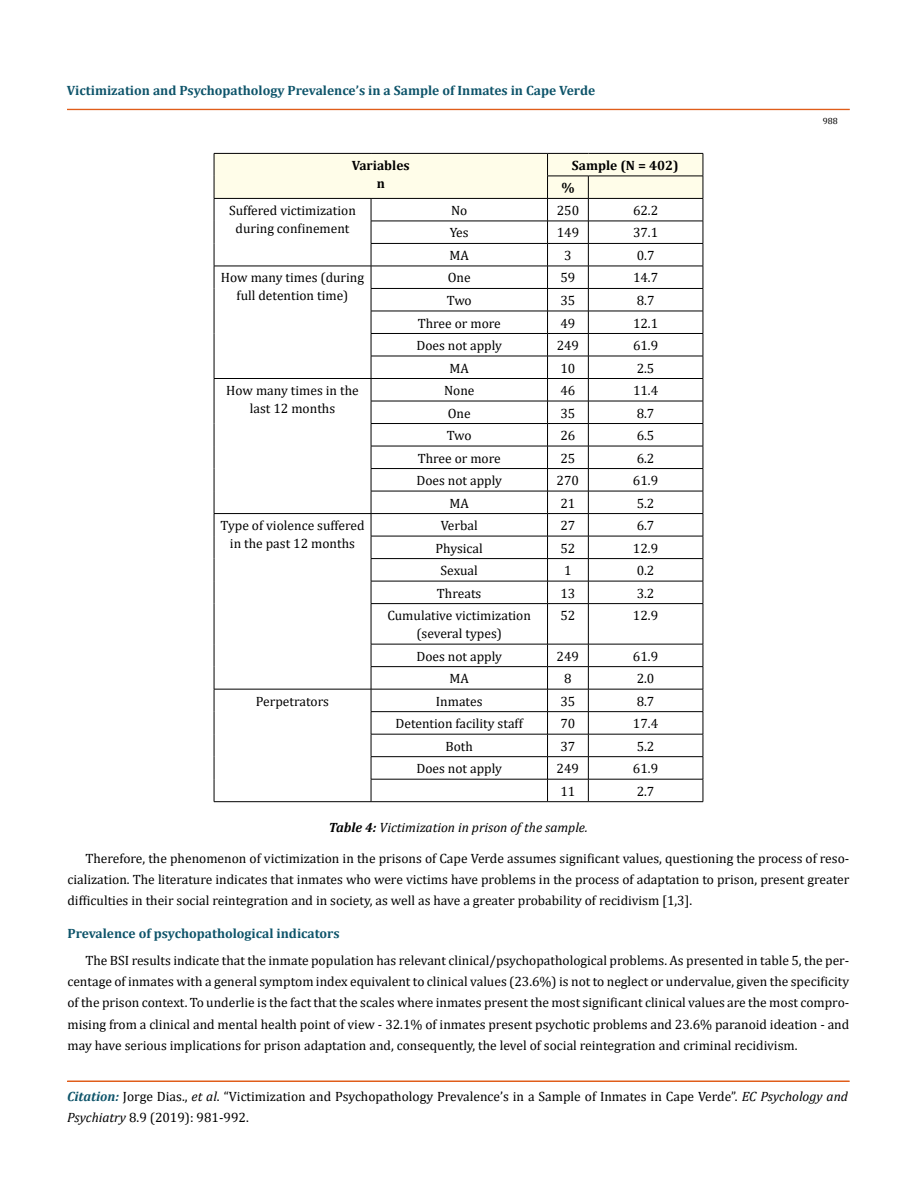
<style>
.page{position:relative;width:917px;height:1190px;background:#fff}
.page>*{position:absolute;margin:0;border:0;box-sizing:border-box;transform-origin:0 0}
.t1{font:13.5px/21px "Cambria";color:#000;text-align:center}
.t2{font:700 13.5px "Cambria";color:#0e546a}
.t3{font:italic 13.5px "Cambria";color:#000}
.t4{font:700 13.5px/18px "Cambria";color:#000;text-align:center}
.t5{font:9px "Cambria";color:#000}
.s1{font-weight:700}
.s2{font-weight:700;font-style:italic;color:#0e546a}
.s3{font-style:italic}
</style>
<div class="page">
<div style="left:67px;top:109px;width:782px;height:1px;border:1px solid #e05d1a"></div>
<div style="left:67px;top:1081px;width:782px;height:1px;border:1px solid #e05d1a"></div>
<svg style="left:214px;top:153px;width:489px;height:450px"></svg>
<hr style="left:214px;top:603px;width:1px;height:41px;background:#000">
<hr style="left:371px;top:603px;width:176px;height:1px;background:#000">
<hr style="left:371px;top:604px;width:1px;height:40px;background:#000">
<hr style="left:547px;top:603px;width:41px;height:1px;background:#000">
<hr style="left:547px;top:604px;width:1px;height:40px;background:#000">
<hr style="left:588px;top:603px;width:115px;height:1px;background:#000">
<hr style="left:588px;top:604px;width:1px;height:40px;background:#000">
<hr style="left:702px;top:604px;width:1px;height:40px;background:#000">
<hr style="left:371px;top:644px;width:176px;height:1px;background:#000">
<hr style="left:547px;top:644px;width:41px;height:1px;background:#000">
<hr style="left:588px;top:644px;width:115px;height:1px;background:#000">
<hr style="left:371px;top:666px;width:176px;height:1px;background:#000">
<hr style="left:547px;top:666px;width:41px;height:1px;background:#000">
<hr style="left:588px;top:666px;width:115px;height:1px;background:#000">
<hr style="left:214px;top:689px;width:157px;height:1px;background:#000">
<hr style="left:371px;top:689px;width:176px;height:1px;background:#000">
<hr style="left:547px;top:689px;width:41px;height:1px;background:#000">
<hr style="left:588px;top:689px;width:115px;height:1px;background:#000">
<hr style="left:371px;top:711px;width:176px;height:1px;background:#000">
<hr style="left:547px;top:711px;width:41px;height:1px;background:#000">
<hr style="left:588px;top:711px;width:115px;height:1px;background:#000">
<hr style="left:371px;top:734px;width:176px;height:1px;background:#000">
<hr style="left:547px;top:734px;width:41px;height:1px;background:#000">
<hr style="left:588px;top:734px;width:115px;height:1px;background:#000">
<hr style="left:371px;top:756px;width:176px;height:1px;background:#000">
<hr style="left:547px;top:756px;width:41px;height:1px;background:#000">
<hr style="left:588px;top:756px;width:115px;height:1px;background:#000">
<svg style="left:214px;top:644px;width:1px;height:157px"></svg>
<hr style="left:371px;top:779px;width:176px;height:1px;background:#000">
<svg style="left:371px;top:644px;width:1px;height:157px"></svg>
<hr style="left:547px;top:779px;width:41px;height:1px;background:#000">
<svg style="left:547px;top:644px;width:1px;height:157px"></svg>
<hr style="left:588px;top:779px;width:115px;height:1px;background:#000">
<svg style="left:588px;top:644px;width:1px;height:157px"></svg>
<svg style="left:702px;top:644px;width:1px;height:157px"></svg>
<hr style="left:214px;top:801px;width:157px;height:1px;background:#000">
<hr style="left:371px;top:801px;width:176px;height:1px;background:#000">
<hr style="left:547px;top:801px;width:41px;height:1px;background:#000">
<hr style="left:588px;top:801px;width:115px;height:1px;background:#000">
<p class="t2" style="left:67px;top:81px;width:530px">Victimization and Psychopathology Prevalence’s in a Sample of Inmates in Cape Verde</p>
<p class="t4" style="left:352px;top:156px;width:60px">Variables n</p>
<p class="t4" style="left:561px;top:154px;width:119px;line-height:22.5px;text-align:left;text-indent:10px">Sample (N = 402) %</p>
<p class="t1" style="left:229px;top:201px;width:128px;line-height:18px">Suffered victimization during confinement</p>
<p class="t1" style="left:451px;top:200px;width:18px">No</p>
<p class="t1" style="left:556px;top:200px;width:24px">250</p>
<p class="t1" style="left:633px;top:200px;width:27px">62.2</p>
<p class="t1" style="left:450px;top:222px;width:20px">Yes</p>
<p class="t1" style="left:556px;top:222px;width:24px">149</p>
<p class="t1" style="left:633px;top:222px;width:27px">37.1</p>
<p class="t1" style="left:449px;top:245px;width:21px">MA</p>
<p class="t1" style="left:564px;top:245px;width:9px">3</p>
<p class="t1" style="left:636px;top:245px;width:19px">0.7</p>
<p class="t1" style="left:221px;top:269px;width:145px;line-height:18px">How many times (during full detention time)</p>
<p class="t1" style="left:448px;top:267px;width:24px">One</p>
<p class="t1" style="left:560px;top:267px;width:16px">59</p>
<p class="t1" style="left:633px;top:267px;width:27px">14.7</p>
<p class="t1" style="left:446px;top:290px;width:27px">Two</p>
<p class="t1" style="left:560px;top:290px;width:16px">35</p>
<p class="t1" style="left:636px;top:290px;width:19px">8.7</p>
<p class="t1" style="left:417px;top:312px;width:85px">Three or more</p>
<p class="t1" style="left:560px;top:312px;width:16px">49</p>
<p class="t1" style="left:633px;top:312px;width:27px">12.1</p>
<p class="t1" style="left:416px;top:335px;width:87px">Does not apply</p>
<p class="t1" style="left:556px;top:335px;width:24px">249</p>
<p class="t1" style="left:633px;top:335px;width:27px">61.9</p>
<p class="t1" style="left:449px;top:357px;width:21px">MA</p>
<p class="t1" style="left:560px;top:357px;width:16px">10</p>
<p class="t1" style="left:636px;top:357px;width:19px">2.5</p>
<p class="t1" style="left:226px;top:381px;width:134px;line-height:18px">How many times in the last 12 months</p>
<p class="t1" style="left:444px;top:380px;width:32px">None</p>
<p class="t1" style="left:560px;top:380px;width:16px">46</p>
<p class="t1" style="left:633px;top:380px;width:27px">11.4</p>
<p class="t1" style="left:448px;top:402px;width:24px">One</p>
<p class="t1" style="left:560px;top:402px;width:16px">35</p>
<p class="t1" style="left:636px;top:402px;width:19px">8.7</p>
<p class="t1" style="left:446px;top:425px;width:27px">Two</p>
<p class="t1" style="left:560px;top:425px;width:16px">26</p>
<p class="t1" style="left:636px;top:425px;width:19px">6.5</p>
<p class="t1" style="left:417px;top:447px;width:85px">Three or more</p>
<p class="t1" style="left:560px;top:447px;width:16px">25</p>
<p class="t1" style="left:636px;top:447px;width:19px">6.2</p>
<p class="t1" style="left:416px;top:470px;width:87px">Does not apply</p>
<p class="t1" style="left:556px;top:470px;width:24px">270</p>
<p class="t1" style="left:633px;top:470px;width:27px">61.9</p>
<p class="t1" style="left:449px;top:492px;width:21px">MA</p>
<p class="t1" style="left:560px;top:492px;width:16px">21</p>
<p class="t1" style="left:636px;top:492px;width:19px">5.2</p>
<p class="t1" style="left:220px;top:516px;width:146px;line-height:18px">Type of violence suffered in the past 12 months</p>
<p class="t1" style="left:440px;top:515px;width:38px">Verbal</p>
<p class="t1" style="left:560px;top:515px;width:16px">27</p>
<p class="t1" style="left:636px;top:515px;width:19px">6.7</p>
<p class="t1" style="left:435px;top:537px;width:49px">Physical</p>
<p class="t1" style="left:560px;top:537px;width:16px">52</p>
<p class="t1" style="left:633px;top:537px;width:27px">12.9</p>
<p class="t1" style="left:440px;top:560px;width:39px">Sexual</p>
<p class="t1" style="left:564px;top:560px;width:9px">1</p>
<p class="t1" style="left:636px;top:560px;width:19px">0.2</p>
<p class="t1" style="left:437px;top:582px;width:46px">Threats</p>
<p class="t1" style="left:560px;top:582px;width:16px">13</p>
<p class="t1" style="left:636px;top:582px;width:19px">3.2</p>
<p class="t1" style="left:387px;top:606px;width:145px;line-height:18px">Cumulative victimization (several types)</p>
<p class="t1" style="left:560px;top:605px;width:16px">52</p>
<p class="t1" style="left:633px;top:605px;width:27px">12.9</p>
<p class="t1" style="left:416px;top:645px;width:87px">Does not apply</p>
<p class="t1" style="left:556px;top:645px;width:24px">249</p>
<p class="t1" style="left:633px;top:645px;width:27px">61.9</p>
<p class="t1" style="left:449px;top:668px;width:21px">MA</p>
<p class="t1" style="left:564px;top:668px;width:9px">8</p>
<p class="t1" style="left:636px;top:668px;width:19px">2.0</p>
<p class="t5" style="left:822px;top:115px;width:16px">988</p>
<p class="t1" style="left:256px;top:690px;width:75px">Perpetrators</p>
<p class="t1" style="left:436px;top:690px;width:48px">Inmates</p>
<p class="t1" style="left:560px;top:690px;width:16px">35</p>
<p class="t1" style="left:636px;top:690px;width:19px">8.7</p>
<p class="t1" style="left:395px;top:713px;width:129px">Detention facility staff</p>
<p class="t1" style="left:560px;top:713px;width:16px">70</p>
<p class="t1" style="left:633px;top:713px;width:27px">17.4</p>
<p class="t1" style="left:445px;top:735px;width:29px">Both</p>
<p class="t1" style="left:560px;top:735px;width:16px">37</p>
<p class="t1" style="left:636px;top:735px;width:19px">5.2</p>
<p class="t1" style="left:416px;top:758px;width:87px">Does not apply</p>
<p class="t1" style="left:556px;top:758px;width:24px">249</p>
<p class="t1" style="left:633px;top:758px;width:27px">61.9</p>
<p class="t1" style="left:560px;top:780px;width:16px">11</p>
<p class="t1" style="left:636px;top:780px;width:19px">2.7</p>
<p class="t3" style="left:329px;top:818px;width:260px"><span class="s1">Table 4:</span> Victimization in prison of the sample.</p>
<p class="t1" style="left:67px;top:848px;width:783px;text-align:justify;text-indent:18px">Therefore, the phenomenon of victimization in the prisons of Cape Verde assumes significant values, questioning the process of reso&shy;cialization. The literature indicates that inmates who were victims have problems in the process of adaptation to prison, present greater difficulties in their social reintegration and in society, as well as have a greater probability of recidivism [1,3].</p>
<p class="t2" style="left:67px;top:924px;width:274px">Prevalence of psychopathological indicators</p>
<p class="t1" style="left:67px;top:950px;width:783px;text-align:justify;text-indent:18px">The BSI results indicate that the inmate population has relevant clinical/psychopathological problems. As presented in table 5, the per&shy;centage of inmates with a general symptom index equivalent to clinical values (23.6%) is not to neglect or undervalue, given the specificity of the prison context. To underlie is the fact that the scales where inmates present the most significant clinical values are the most compro&shy;mising from a clinical and mental health point of view - 32.1% of inmates present psychotic problems and 23.6% paranoid ideation - and may have serious implications for prison adaptation and, consequently, the level of social reintegration and criminal recidivism.</p>
<p class="t1" style="left:67px;top:1086px;width:782px;text-align:left"><span class="s2">Citation:</span> Jorge Dias., <span class="s3">et al</span>. “Victimization and Psychopathology Prevalence’s in a Sample of Inmates in Cape Verde”. <span class="s3">EC Psychology and<br>Psychiatry</span> 8.9 (2019): 981-992.</p>
</div>
